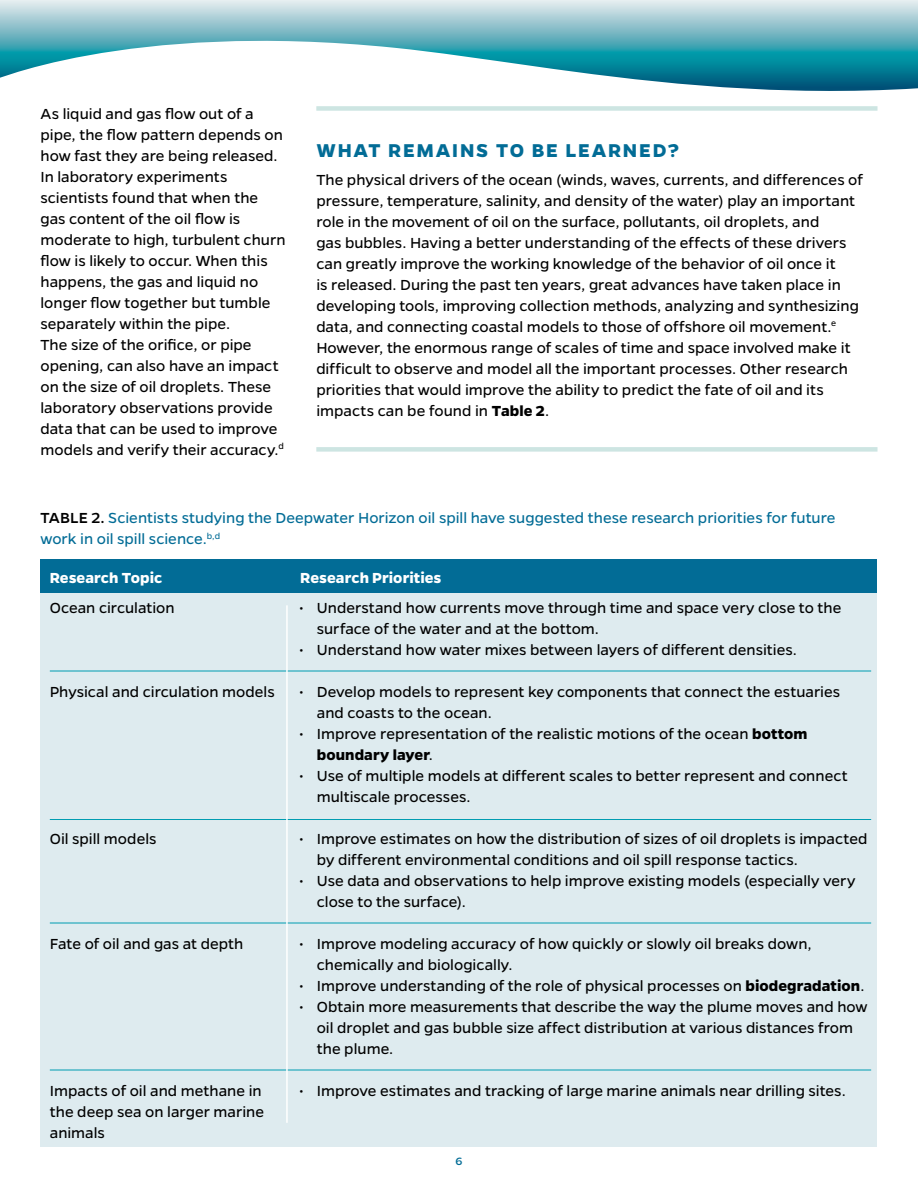
<style>
.page{position:relative;width:918px;height:1188px;background:#fff}
.page>*{position:absolute;margin:0;border:0;box-sizing:border-box;transform-origin:0 0}
.t1{font:700 21px "Gentona";letter-spacing:.085em;color:#026c96}
.t2{font:16.5px/21px "Gentona";color:#000}
.t3{font:16.5px/21px "Gentona";color:#026c96}
.t4{font:700 16.5px "Gentona";letter-spacing:.005em;color:#fff}
.t5{font:500 12px "Gentona";color:#026c96}
.s1{font-weight:700}
.s2{font-weight:500;color:#000}
</style>
<div class="page">
<svg style="left:0;top:0;width:918px;height:91px"></svg>
<div style="left:40px;top:560px;width:838px;height:34px;background:#026c96"></div>
<div style="left:40px;top:594px;width:838px;height:553px;background:#deebef"></div>
<hr style="left:50px;top:671px;width:821px;height:1px;background:#009cb1">
<hr style="left:50px;top:819px;width:821px;height:1px;background:#009cb1">
<hr style="left:50px;top:923px;width:821px;height:1px;background:#009cb1">
<hr style="left:50px;top:1070px;width:821px;height:1px;background:#009cb1">
<hr style="left:286px;top:605px;width:2px;height:518px;background:#fff">
<div style="left:316px;top:106px;width:562px;height:5px;background:#cde5e2"></div>
<div style="left:316px;top:447px;width:562px;height:5px;background:#cde5e2"></div>
<p class="t2" style="left:40px;top:103px;width:247px">As liquid and gas flow out of a pipe, the flow pattern depends on how fast they are being released.<br>In laboratory experiments scientists found that when the gas content of the oil flow is moderate to high, turbulent churn flow is likely to occur. When this happens, the gas and liquid no longer flow together but tumble separately within the pipe.<br>The size of the orifice, or pipe opening, can also have an impact on the size of oil droplets. These laboratory observations provide data that can be used to improve models and verify their accuracy.<sup>d</sup></p>
<p class="t1" style="left:316px;top:138px;width:364px">WHAT REMAINS TO BE LEARNED?</p>
<p class="t2" style="left:316px;top:169px;width:548px">The physical drivers of the ocean (winds, waves, currents, and differences of pressure, temperature, salinity, and density of the water) play an important role in the movement of oil on the surface, pollutants, oil droplets, and<br>gas bubbles. Having a better understanding of the effects of these drivers can greatly improve the working knowledge of the behavior of oil once it<br>is released. During the past ten years, great advances have taken place in developing tools, improving collection methods, analyzing and synthesizing data, and connecting coastal models to those of offshore oil movement.<sup>e </sup>However, the enormous range of scales of time and space involved make it difficult to observe and model all the important processes. Other research priorities that would improve the ability to predict the fate of oil and its impacts can be found in <span class="s1">Table 2</span>.</p>
<p class="t3" style="left:40px;top:507px;width:797px"><span class="s2">TABLE 2.</span> Scientists studying the Deepwater Horizon oil spill have suggested these research priorities for future work in oil spill science.<sup>b,d</sup></p>
<p class="t4" style="left:50px;top:568px;width:114px">Research Topic</p>
<p class="t4" style="left:300px;top:568px;width:143px">Research Priorities</p>
<p class="t2" style="left:50px;top:597px;width:126px">Ocean circulation</p>
<p class="t2" style="left:317px;top:597px;width:526px;text-indent:-18px">• Understand how currents move through time and space very close to the surface of the water and at the bottom.</p>
<p class="t2" style="left:299px;top:639px;width:500px">• Understand how water mixes between layers of different densities.</p>
<p class="t2" style="left:50px;top:681px;width:226px">Physical and circulation models</p>
<p class="t2" style="left:317px;top:681px;width:525px;text-indent:-18px">• Develop models to represent key components that connect the estuaries and coasts to the ocean.</p>
<p class="t2" style="left:317px;top:723px;width:492px;text-indent:-18px">• Improve representation of the realistic motions of the ocean <span class="s1">bottom boundary layer</span>.</p>
<p class="t2" style="left:317px;top:765px;width:532px;text-indent:-18px">• Use of multiple models at different scales to better represent and connect multiscale processes.</p>
<p class="t2" style="left:50px;top:828px;width:108px">Oil spill models</p>
<p class="t2" style="left:317px;top:828px;width:552px;text-indent:-18px">• Improve estimates on how the distribution of sizes of oil droplets is impacted by different environmental conditions and oil spill response tactics.</p>
<p class="t2" style="left:317px;top:870px;width:540px;text-indent:-18px">• Use data and observations to help improve existing models (especially very close to the surface).</p>
<p class="t2" style="left:50px;top:933px;width:195px">Fate of oil and gas at depth</p>
<p class="t2" style="left:317px;top:933px;width:496px;text-indent:-18px">• Improve modeling accuracy of how quickly or slowly oil breaks down, chemically and biologically.</p>
<p class="t2" style="left:299px;top:975px;width:567px">• Improve understanding of the role of physical processes on <span class="s1">biodegradation</span>.</p>
<p class="t2" style="left:317px;top:996px;width:552px;text-indent:-18px">• Obtain more measurements that describe the way the plume moves and how oil droplet and gas bubble size affect distribution at various distances from the plume.</p>
<p class="t2" style="left:50px;top:1080px;width:213px">Impacts of oil and methane in</p>
<p class="t2" style="left:299px;top:1080px;width:548px">• Improve estimates and tracking of large marine animals near drilling sites.</p>
<p class="t2" style="left:50px;top:1101px;width:216px">the deep sea on larger marine animals</p>
<p class="t5" style="left:456px;top:1155px;width:8px">6</p>
</div>
